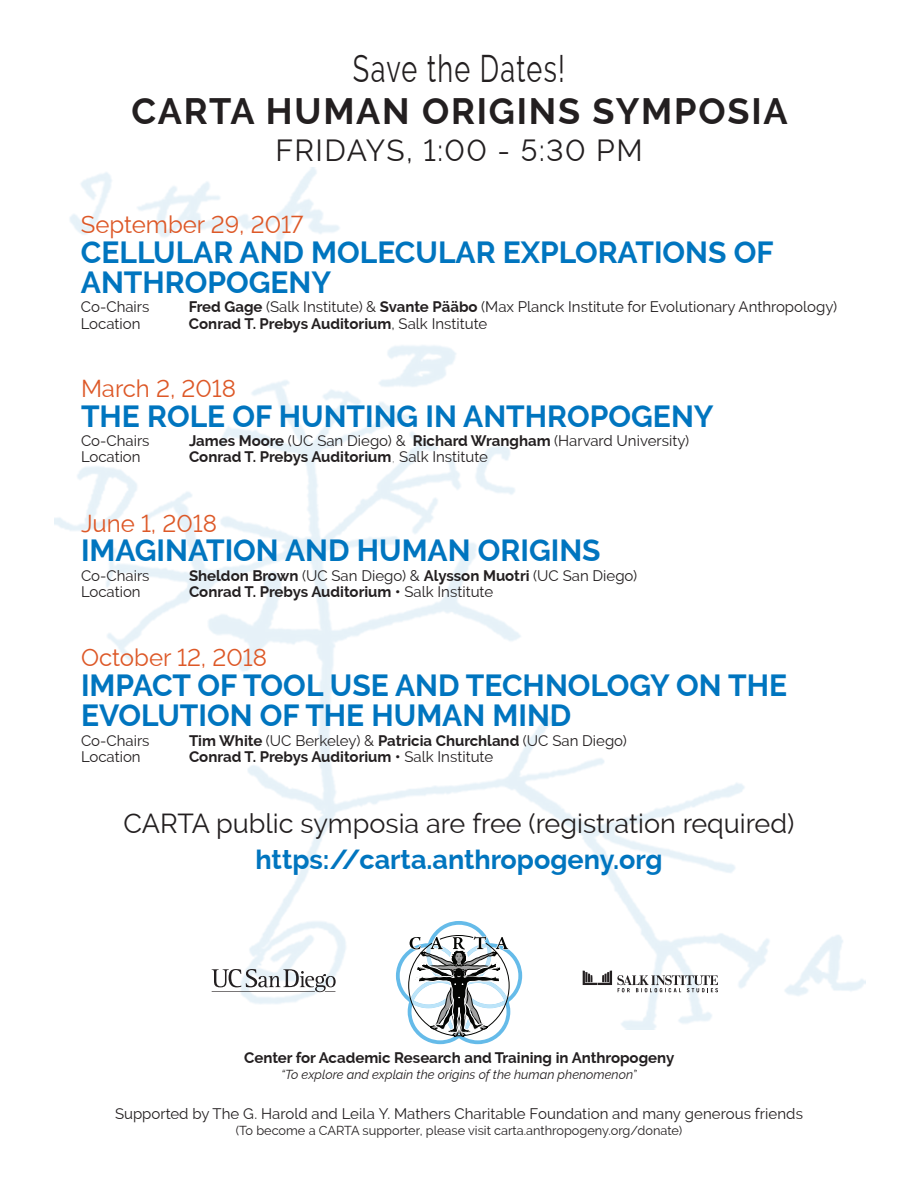
<style>
.page{position:relative;width:918px;height:1188px;background:#fff}
.page>*{position:absolute;margin:0;border:0;box-sizing:border-box;transform-origin:0 0}
.t1{font:37.8px "Raleway";letter-spacing:.05em;color:#231f20;scale:.71 1}
.t2{font:700 36px "Raleway";letter-spacing:.05em;color:#231f20}
.t3{font:700 30px/30px "Raleway";color:#0075bf}
.t4{font:30px "Raleway";letter-spacing:.05em;color:#231f20}
.t5{font:27px "Raleway";color:#231f20}
.t6{font:700 27px "Raleway";color:#0075bf}
.t7{font:24px "Raleway";color:#dd5827}
.t8{font:700 15px "Raleway";color:#231f20}
.t9{font:15px "Raleway";color:#231f20}
.t10{font:12.75px "Raleway";color:#231f20}
.t11{font:italic 12.75px "Raleway";color:#231f20}
.s1{font-weight:700}
.s2{font-weight:400}
.s3{font-weight:100}
</style>
<div class="page">
<img style="left:54px;top:168px;width:812px;height:862px">
<svg style="left:396px;top:921px;width:126px;height:123px"></svg>
<svg style="left:583px;top:971px;width:136px;height:22px"></svg>
<svg style="left:212px;top:969px;width:124px;height:23px"></svg>
<h1 class="t1" style="left:353px;top:47px;width:300px">Save the Dates!</h1>
<h2 class="t2" style="left:132px;top:91px;width:658px">CARTA HUMAN ORIGINS SYMPOSIA</h2>
<h3 class="t4" style="left:275px;top:133px;width:369px">FRIDAYS, 1:00 - 5:30 PM</h3>
<h3 class="t7" style="left:81px;top:211px;width:224px">September 29, 2017</h3>
<h3 class="t3" style="left:81px;top:238px;width:694px">CELLULAR AND MOLECULAR EXPLORATIONS OF<br>ANTHROPOGENY</h3>
<p class="t9" style="left:81px;top:299px;width:70px">Co-Chairs</p>
<p class="t9" style="left:189px;top:299px;width:650px"><span class="s1">Fred Gage</span> (Salk Institute) &amp; <span class="s1">Svante Pääbo</span> (Max Planck Institute for Evolutionary Anthropology)</p>
<p class="t9" style="left:81px;top:315px;width:61px">Location</p>
<p class="t8" style="left:189px;top:315px;width:300px">Conrad T. Prebys Auditorium<span class="s2">, Salk Institute</span></p>
<h3 class="t7" style="left:81px;top:375px;width:157px">March 2, 2018</h3>
<p class="t9" style="left:81px;top:432px;width:70px">Co-Chairs</p>
<p class="t9" style="left:189px;top:432px;width:502px"><span class="s1">James Moore</span> (UC San Diego) &amp; <span class="s1">Richard Wrangham</span> (Harvard University)</p>
<p class="t9" style="left:81px;top:449px;width:61px">Location</p>
<p class="t8" style="left:189px;top:449px;width:301px">Conrad T. Prebys Auditorium<span class="s3">,</span> <span class="s2">Salk Institute</span></p>
<h3 class="t3" style="left:81px;top:401px;width:634px">THE ROLE OF HUNTING IN ANTHROPOGENY</h3>
<h3 class="t7" style="left:81px;top:510px;width:138px">June 1, 2018</h3>
<p class="t9" style="left:81px;top:567px;width:70px">Co-Chairs</p>
<p class="t8" style="left:189px;top:567px;width:450px">Sheldon Brown <span class="s2">(UC San Diego) &amp;</span> Alysson Muotri <span class="s2">(UC San Diego)</span></p>
<p class="t9" style="left:81px;top:584px;width:61px">Location</p>
<p class="t8" style="left:189px;top:584px;width:306px">Conrad T. Prebys Auditorium • <span class="s2">Salk Institute</span></p>
<h3 class="t3" style="left:81px;top:536px;width:521px">IMAGINATION AND HUMAN ORIGINS</h3>
<h3 class="t7" style="left:81px;top:644px;width:188px">October 12, 2018</h3>
<h3 class="t3" style="left:81px;top:671px;width:708px">IMPACT OF TOOL USE AND TECHNOLOGY ON THE<br>EVOLUTION OF THE HUMAN MIND</h3>
<p class="t9" style="left:81px;top:732px;width:70px">Co-Chairs</p>
<p class="t8" style="left:189px;top:732px;width:439px">Tim White <span class="s2">(UC Berkeley) &amp;</span> Patricia Churchland <span class="s2">(UC San Diego)</span></p>
<p class="t9" style="left:81px;top:749px;width:61px">Location</p>
<p class="t8" style="left:189px;top:749px;width:306px">Conrad T. Prebys Auditorium • <span class="s2">Salk Institute</span></p>
<h3 class="t5" style="left:124px;top:808px;width:672px">CARTA public symposia are free (registration required)</h3>
<h3 class="t6" style="left:255px;top:845px;width:409px">https://carta.anthropogeny.org</h3>
<p class="t8" style="left:244px;top:1049px;width:432px">Center for Academic Research and Training in Anthropogeny</p>
<p class="t11" style="left:281px;top:1067px;width:357px">“To explore and explain the origins of the human phenomenon”</p>
<p class="t9" style="left:115px;top:1105px;width:689px">Supported by The G. Harold and Leila Y. Mathers Charitable Foundation and many generous friends</p>
<p class="t10" style="left:236px;top:1123px;width:448px">(To become a CARTA supporter, please visit carta.anthropogeny.org/donate)</p>
</div>
